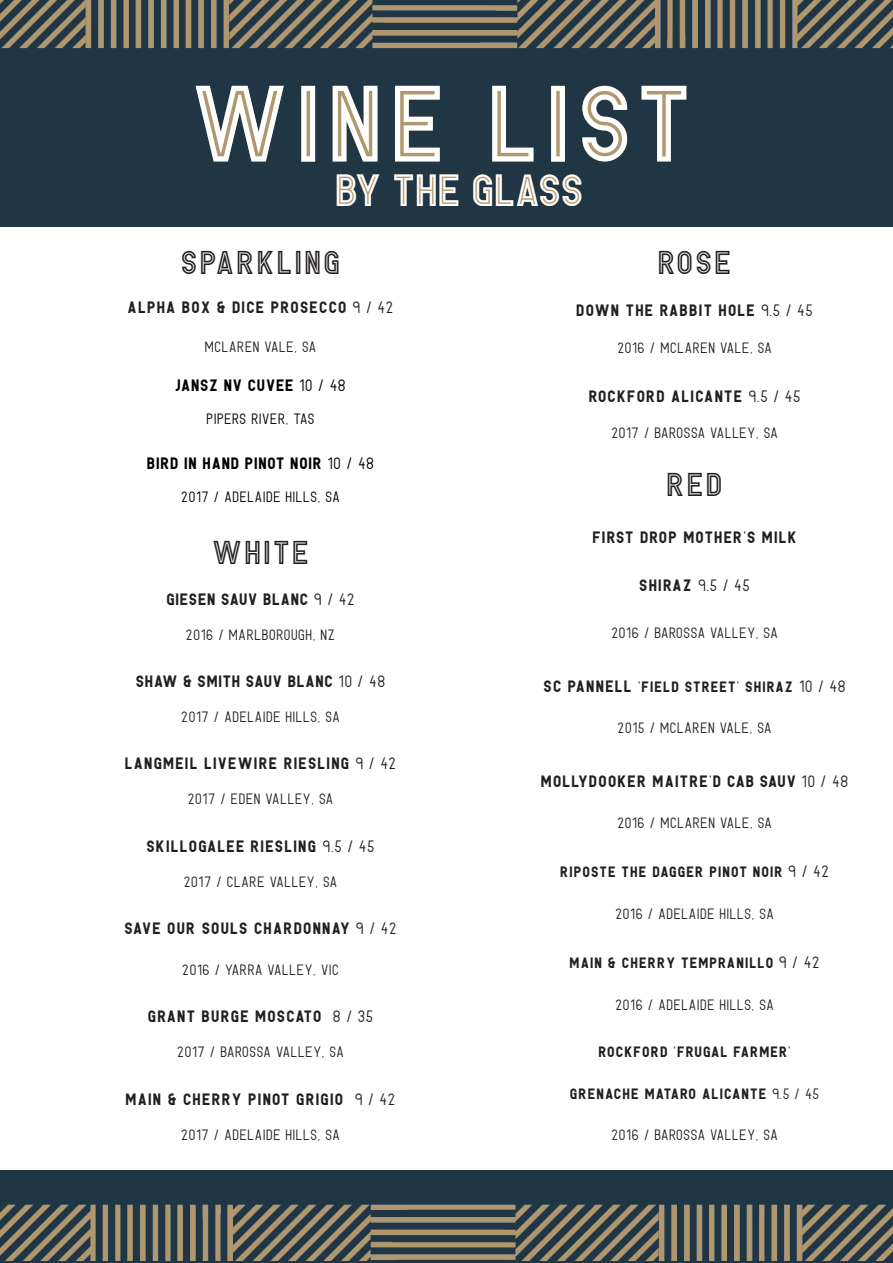
<style>
.page{position:relative;width:893px;height:1263px;background:#fff}
.page>*{position:absolute;margin:0;border:0;box-sizing:border-box;transform-origin:0 0}
.t1{font:108px "Hikou Inline";letter-spacing:.075em;color:#fff}
.t2{font:45px "Hikou Inline";color:#fff}
.t3{font:33px "Hikou Inline";letter-spacing:.075em;color:#231f20}
.t4{font:16.5px "Hikou";letter-spacing:.075em;color:#231f20}
.t5{font:16.5px "Hikou";letter-spacing:.05em;color:#231f20}
.t6{font:16.5px "Hikou";letter-spacing:.05em;color:#000}
.t7{font:300 15px "Hikou";letter-spacing:.05em;color:#231f20}
.t8{font:15px "Hikou";letter-spacing:.075em;color:#231f20}
.t9{font:300 15px "Hikou";letter-spacing:.05em;color:#000}
.s1{font-weight:300}
.s2{font-size:16.5px}
.s3{font-weight:300;font-size:16.5px}
</style>
<div class="page">
<img style="left:0;top:0;width:893px;height:1261px">
<div style="left:0;top:228px;width:893px;height:942px;background:#fff"></div>
<h1 class="t1" style="left:191px;top:58px;width:502px">WINE LIST</h1>
<h2 class="t2" style="left:335px;top:163px;width:250px">BY THE GLASS</h2>
<h3 class="t3" style="left:181px;top:242px;width:161px">SPARKLING</h3>
<p class="t4" style="left:128px;top:296px;width:267px">ALPHA BOX &amp; DICE PROSECCO <span class="s1">9 / 42</span></p>
<p class="t7" style="left:205px;top:337px;width:113px">MCLAREN VALE, SA</p>
<p class="t6" style="left:175px;top:374px;width:172px">JANSZ NV CUVEE <span class="s1">10 / 48</span></p>
<p class="t9" style="left:207px;top:409px;width:109px">PIPERS RIVER, TAS</p>
<p class="t6" style="left:147px;top:452px;width:229px">BIRD IN HAND PINOT NOIR <span class="s1">10 / 48</span></p>
<p class="t9" style="left:181px;top:488px;width:160px">2017 / ADELAIDE HILLS, SA</p>
<h3 class="t3" style="left:212px;top:532px;width:98px">WHITE</h3>
<p class="t5" style="left:166px;top:588px;width:190px">GIESEN SAUV BLANC <span class="s1">9 / 42</span></p>
<p class="t7" style="left:186px;top:626px;width:151px">2016 / MARLBOROUGH, NZ</p>
<p class="t5" style="left:136px;top:671px;width:251px">SHAW &amp; SMITH SAUV BLANC <span class="s1">10 / 48</span></p>
<p class="t7" style="left:181px;top:708px;width:160px">2017 / ADELAIDE HILLS, SA</p>
<p class="t4" style="left:125px;top:753px;width:273px">LANGMEIL LIVEWIRE RIESLING <span class="s1">9 / 42</span></p>
<p class="t7" style="left:188px;top:790px;width:147px">2017 / EDEN VALLEY, SA</p>
<p class="t4" style="left:146px;top:835px;width:230px">SKILLOGALEE RIESLING <span class="s1">9.5 / 45</span></p>
<p class="t7" style="left:184px;top:873px;width:155px">2017 / CLARE VALLEY, SA</p>
<p class="t4" style="left:124px;top:917px;width:274px">SAVE OUR SOULS CHARDONNAY <span class="s1">9 / 42</span></p>
<p class="t7" style="left:182px;top:961px;width:158px">2016 / YARRA VALLEY, VIC</p>
<p class="t4" style="left:148px;top:1006px;width:227px">GRANT BURGE MOSCATO <span class="s1">8 / 35</span></p>
<p class="t7" style="left:177px;top:1043px;width:168px">2017 / BAROSSA VALLEY, SA</p>
<p class="t4" style="left:126px;top:1088px;width:271px">MAIN &amp; CHERRY PINOT GRIGIO <span class="s1">9 / 42</span></p>
<p class="t7" style="left:181px;top:1125px;width:160px">2017 / ADELAIDE HILLS, SA</p>
<h3 class="t3" style="left:658px;top:242px;width:75px">ROSE</h3>
<p class="t4" style="left:576px;top:300px;width:238px">DOWN THE RABBIT HOLE <span class="s1">9.5 / 45</span></p>
<p class="t7" style="left:617px;top:339px;width:156px">2016 / MCLAREN VALE, SA</p>
<p class="t4" style="left:589px;top:385px;width:213px">ROCKFORD ALICANTE <span class="s1">9.5 / 45</span></p>
<p class="t7" style="left:611px;top:424px;width:168px">2017 / BAROSSA VALLEY, SA</p>
<h3 class="t3" style="left:667px;top:464px;width:57px">RED</h3>
<p class="t4" style="left:592px;top:527px;width:206px">FIRST DROP MOTHER’S MILK</p>
<p class="t4" style="left:639px;top:574px;width:112px">SHIRAZ <span class="s1">9.5 / 45</span></p>
<p class="t7" style="left:611px;top:624px;width:168px">2016 / BAROSSA VALLEY, SA</p>
<p class="t8" style="left:543px;top:676px;width:304px"><span class="s2">SC PANNELL</span> ‘FIELD STREET’ SHIRAZ <span class="s3">10 / 48</span></p>
<p class="t7" style="left:618px;top:719px;width:155px">2015 / MCLAREN VALE, SA</p>
<p class="t4" style="left:541px;top:770px;width:309px">MOLLYDOOKER MAITRE’D CAB SAUV <span class="s1">10 / 48</span></p>
<p class="t7" style="left:617px;top:814px;width:156px">2016 / MCLAREN VALE, SA</p>
<p class="t8" style="left:560px;top:862px;width:270px">RIPOSTE THE DAGGER PINOT NOIR <span class="s3">9 / 42</span></p>
<p class="t7" style="left:615px;top:905px;width:160px">2016 / ADELAIDE HILLS, SA</p>
<p class="t8" style="left:570px;top:953px;width:251px">MAIN &amp; CHERRY TEMPRANILLO <span class="s3">9 / 42</span></p>
<p class="t7" style="left:615px;top:995px;width:160px">2016 / ADELAIDE HILLS, SA</p>
<p class="t8" style="left:599px;top:1042px;width:193px">ROCKFORD ‘FRUGAL FARMER’</p>
<p class="t8" style="left:570px;top:1083px;width:251px">GRENACHE MATARO ALICANTE <span class="s1">9.5 / 45</span></p>
<p class="t7" style="left:611px;top:1126px;width:168px">2016 / BAROSSA VALLEY, SA</p>
</div>
